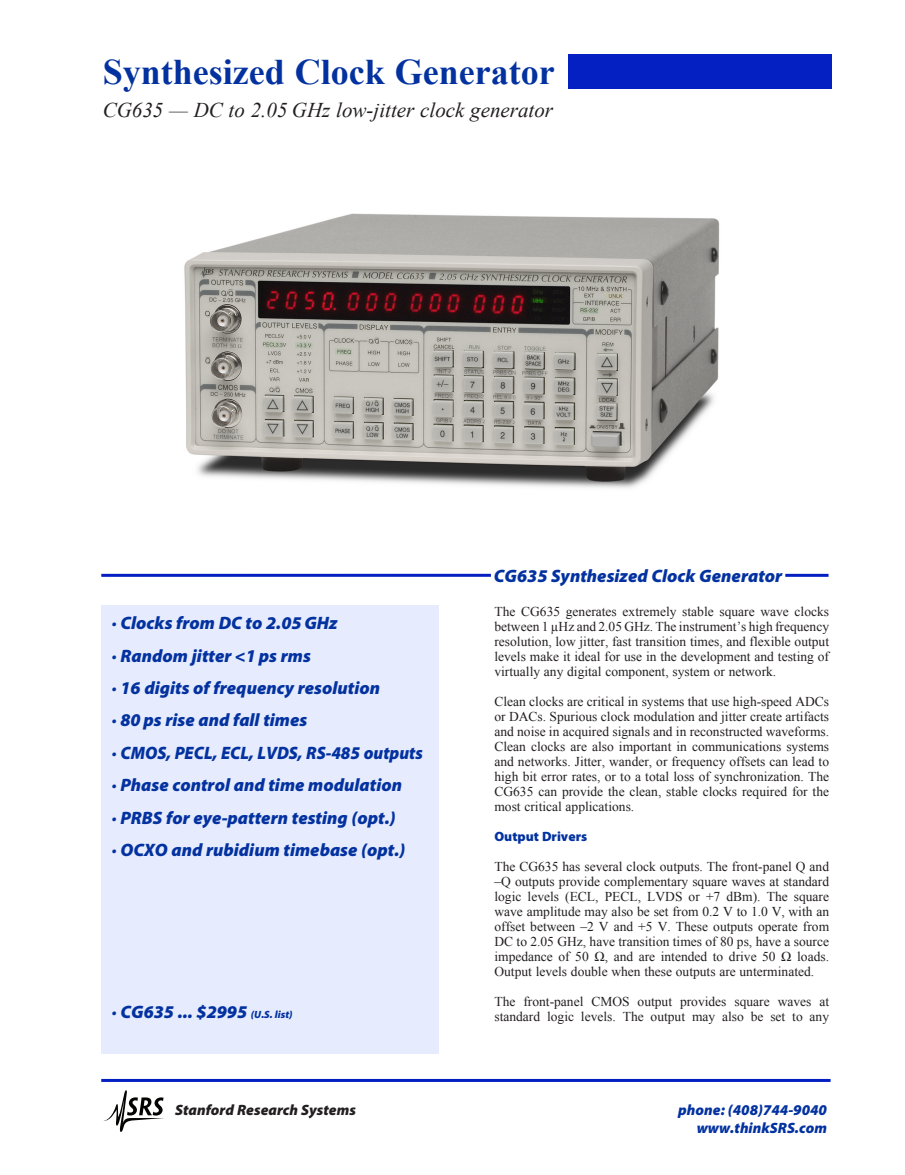
<style>
.page{position:relative;width:905px;height:1175px;background:#fff}
.page>*{position:absolute;margin:0;border:0;box-sizing:border-box;transform-origin:0 0}
.t1{font:700 36px "Times New Roman";color:#0332a0}
.t2{font:italic 21px "Times New Roman";color:#231f20}
.t3{font:italic 900 18px/32.4px "Myriad Pro";color:#0332a0}
.t4{font:italic 900 15px/18px "Myriad Pro";color:#0332a0;text-align:right}
.t5{font:italic 900 15px "Myriad Pro";color:#231f20}
.t6{font:13.5px/15px "Times New Roman";color:#231f20;text-align:justify}
.t7{font:900 13.5px "Myriad Pro";color:#0332a0}
.s1{font-size:10.5px}
</style>
<div class="page">
<hr style="left:101px;top:1078px;width:729px;height:3px;background:#031fc2">
<svg style="left:104px;top:1090px;width:60px;height:41px"></svg>
<div style="left:101px;top:605px;width:338px;height:448px;background:#e6ecfd"></div>
<hr style="left:101px;top:574px;width:390px;height:3px;background:#031fc2">
<hr style="left:785px;top:574px;width:43px;height:3px;background:#031fc2">
<div style="left:568px;top:54px;width:263px;height:35px;background:#041fc2"></div>
<img style="left:184px;top:213px;width:536px;height:275px">
<h1 class="t1" style="left:103px;top:47px;width:453px">Synthesized Clock Generator</h1>
<h2 class="t2" style="left:103px;top:95px;width:452px">CG635 — DC to 2.05 GHz low-jitter clock generator</h2>
<p class="t3" style="left:112px;top:607px;width:313px">· Clocks from DC to 2.05 GHz<br>· Random jitter &lt;1 ps rms<br>· 16 digits of frequency resolution<br>· 80 ps rise and fall times<br>· CMOS, PECL, ECL, LVDS, RS-485 outputs · Phase control and time modulation<br>· PRBS for eye-pattern testing (opt.)<br>· OCXO and rubidium timebase (opt.)</p>
<h3 class="t3" style="left:112px;top:996px;width:182px">· CG635 ... $2995 <span class="s1">(U.S. list)</span></h3>
<p class="t5" style="left:175px;top:1101px;width:182px">Stanford Research Systems</p>
<h3 class="t3" style="left:494px;top:560px;width:290px">CG635 Synthesized Clock Generator</h3>
<p class="t6" style="left:494px;top:603px;width:336px">The CG635 generates extremely stable square wave clocks between 1 µHz and 2.05 GHz. The instrument’s high frequency resolution, low jitter, fast transition times, and flexible output levels make it ideal for use in the development and testing of virtually any digital component, system or network.</p>
<p class="t6" style="left:494px;top:693px;width:336px">Clean clocks are critical in systems that use high-speed ADCs or DACs. Spurious clock modulation and jitter create artifacts and noise in acquired signals and in reconstructed waveforms.<br>Clean clocks are also important in communications systems and networks. Jitter, wander, or frequency offsets can lead to high bit error rates, or to a total loss of synchronization. The CG635 can provide the clean, stable clocks required for the most critical applications.</p>
<p class="t7" style="left:494px;top:828px;width:94px">Output Drivers</p>
<p class="t6" style="left:494px;top:858px;width:336px">The CG635 has several clock outputs. The front-panel Q and –Q outputs provide complementary square waves at standard logic levels (ECL, PECL, LVDS or +7 dBm). The square wave amplitude may also be set from 0.2 V to 1.0 V, with an offset between –2 V and +5 V. These outputs operate from DC to 2.05 GHz, have transition times of 80 ps, have a source impedance of 50 Ω, and are intended to drive 50 Ω loads.<br>Output levels double when these outputs are unterminated.</p>
<p class="t6" style="left:494px;top:993px;width:336px">The front-panel CMOS output provides square waves at standard logic levels. The output may also be set to any</p>
<p class="t4" style="left:678px;top:1101px;width:150px">phone: (408)744-9040 www.thinkSRS.com</p>
</div>
